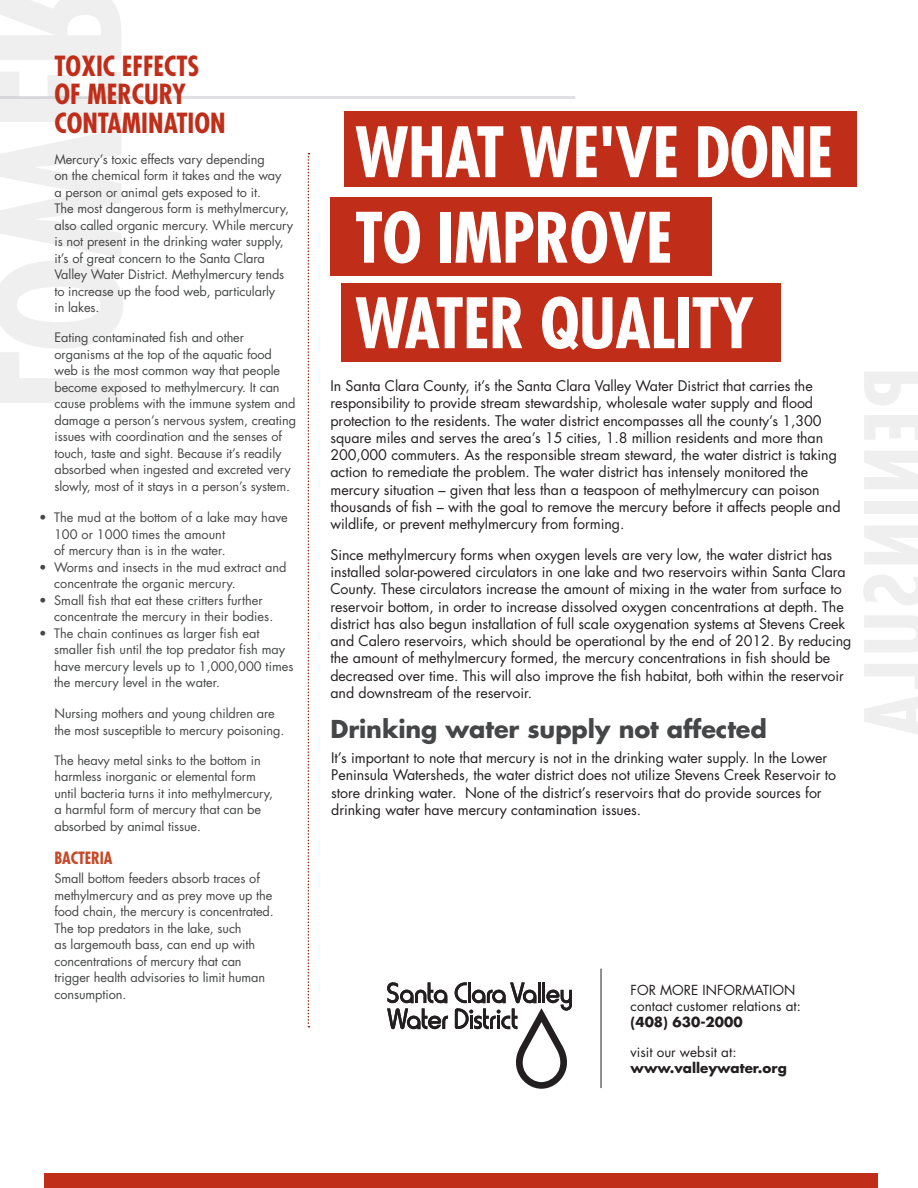
<style>
.page{position:relative;width:918px;height:1188px;background:#fff}
.page>*{position:absolute;margin:0;border:0;box-sizing:border-box;transform-origin:0 0}
.t1{font:700 condensed 67.5px "Futura Std";letter-spacing:-.01em;color:#fff}
.t2{font:700 condensed 27px "Futura Std";color:#c02d19}
.t3{font:700 24px "Futura Std";letter-spacing:-.005em;color:#454647}
.t4{font:700 condensed 16.5px "Futura Std";letter-spacing:-.01em;color:#c64928}
.t5{font:14.25px/17.2px "Futura Std";letter-spacing:-.005em;color:#231f20}
.t6{font:13.5px "Futura Std";color:#231f20}
.t7{font:700 13.5px "Futura Std";color:#231f20}
.t8{font:12.75px/16.5px "Futura Std";letter-spacing:-.01em;color:#454647}
</style>
<div class="page">
<hr style="left:0;top:96px;width:575px;height:3px;background:#b2b3b7">
<div style="left:44px;top:1174px;width:834px;height:14px;background:#c02d19"></div>
<div style="left:330px;top:197px;width:382px;height:79px;background:#c02d19"></div>
<div style="left:342px;top:283px;width:439px;height:79px;background:#c02d19"></div>
<div style="left:345px;top:112px;width:512px;height:75px;background:#c02d19"></div>
<svg style="left:308px;top:153px;width:1px;height:874px"></svg>
<svg style="left:387px;top:982px;width:61px;height:48px"></svg>
<svg style="left:455px;top:982px;width:117px;height:107px"></svg>
<hr style="left:601px;top:969px;width:1px;height:119px;background:#231f20">
<svg style="left:0;top:96px;width:124px;height:3px"></svg>
<p class="t2" style="left:54px;top:50px;width:147px">TOXIC EFFECTS</p>
<p class="t2" style="left:54px;top:78px;width:133px">OF MERCURY</p>
<p class="t2" style="left:54px;top:106px;width:173px">CONTAMINATION</p>
<p class="t8" style="left:54px;top:151px;width:240px">Mercury’s toxic effects vary depending<br>on the chemical form it takes and the way<br>a person or animal gets exposed to it.<br>The most dangerous form is methylmercury, also called organic mercury. While mercury is not present in the drinking water supply, it’s of great concern to the Santa Clara Valley Water District. Methylmercury tends to increase up the food web, particularly<br>in lakes.</p>
<p class="t8" style="left:54px;top:330px;width:243px">Eating contaminated fish and other organisms at the top of the aquatic food web is the most common way that people become exposed to methylmercury. It can cause problems with the immune system and damage a person’s nervous system, creating issues with coordination and the senses of touch, taste and sight. Because it’s readily absorbed when ingested and excreted very slowly, most of it stays in a person’s system.</p>
<p class="t8" style="left:54px;top:510px;width:235px;text-indent:-15px">• The mud at the bottom of a lake may have<br>100 or 1000 times the amount<br>of mercury than is in the water.</p>
<p class="t8" style="left:54px;top:559px;width:234px;text-indent:-15px">• Worms and insects in the mud extract and concentrate the organic mercury.</p>
<p class="t8" style="left:54px;top:592px;width:221px;text-indent:-15px">• Small fish that eat these critters further concentrate the mercury in their bodies.</p>
<p class="t8" style="left:54px;top:625px;width:241px;text-indent:-15px">• The chain continues as larger fish eat smaller fish until the top predator fish may have mercury levels up to 1,000,000 times the mercury level in the water.</p>
<p class="t8" style="left:54px;top:705px;width:231px">Nursing mothers and young children are the most susceptible to mercury poisoning.</p>
<p class="t8" style="left:54px;top:752px;width:220px">The heavy metal sinks to the bottom in harmless inorganic or elemental form until bacteria turns it into methylmercury, a harmful form of mercury that can be absorbed by animal tissue.</p>
<p class="t4" style="left:54px;top:847px;width:60px">BACTERIA</p>
<p class="t8" style="left:54px;top:870px;width:221px">Small bottom feeders absorb traces of methylmercury and as prey move up the food chain, the mercury is concentrated.<br>The top predators in the lake, such<br>as largemouth bass, can end up with concentrations of mercury that can trigger health advisories to limit human consumption.</p>
<p class="t1" style="left:355px;top:110px;width:480px">WHAT WE'VE DONE</p>
<p class="t1" style="left:355px;top:196px;width:319px">TO IMPROVE</p>
<p class="t1" style="left:355px;top:281px;width:400px">WATER QUALITY</p>
<p class="t5" style="left:330px;top:378px;width:512px">In Santa Clara County, it’s the Santa Clara Valley Water District that carries the responsibility to provide stream stewardship, wholesale water supply and flood protection to the residents. The water district encompasses all the county’s 1,300 square miles and serves the area’s 15 cities, 1.8 million residents and more than 200,000 commuters. As the responsible stream steward, the water district is taking action to remediate the problem. The water district has intensely monitored the mercury situation – given that less than a teaspoon of methylmercury can poison thousands of fish – with the goal to remove the mercury before it affects people and wildlife, or prevent methylmercury from forming.</p>
<p class="t5" style="left:330px;top:546px;width:523px">Since methylmercury forms when oxygen levels are very low, the water district has installed solar-powered circulators in one lake and two reservoirs within Santa Clara County. These circulators increase the amount of mixing in the water from surface to reservoir bottom, in order to increase dissolved oxygen concentrations at depth. The district has also begun installation of full scale oxygenation systems at Stevens Creek and Calero reservoirs, which should be operational by the end of 2012. By reducing the amount of methylmercury formed, the mercury concentrations in fish should be decreased over time. This will also improve the fish habitat, both within the reservoir and downstream of the reservoir.</p>
<p class="t3" style="left:330px;top:713px;width:438px">Drinking water supply not affected</p>
<p class="t5" style="left:331px;top:749px;width:507px">It’s important to note that mercury is not in the drinking water supply. In the Lower Peninsula Watersheds, the water district does not utilize Stevens Creek Reservoir to store drinking water. None of the district’s reservoirs that do provide sources for drinking water have mercury contamination issues.</p>
<p class="t6" style="left:631px;top:981px;width:166px">FOR MORE INFORMATION</p>
<p class="t6" style="left:631px;top:997px;width:172px">contact customer relations at:</p>
<p class="t7" style="left:631px;top:1013px;width:114px">(408) 630-2000</p>
<p class="t6" style="left:631px;top:1043px;width:107px">visit our websit at:</p>
<p class="t7" style="left:631px;top:1059px;width:158px">www.valleywater.org</p>
</div>
